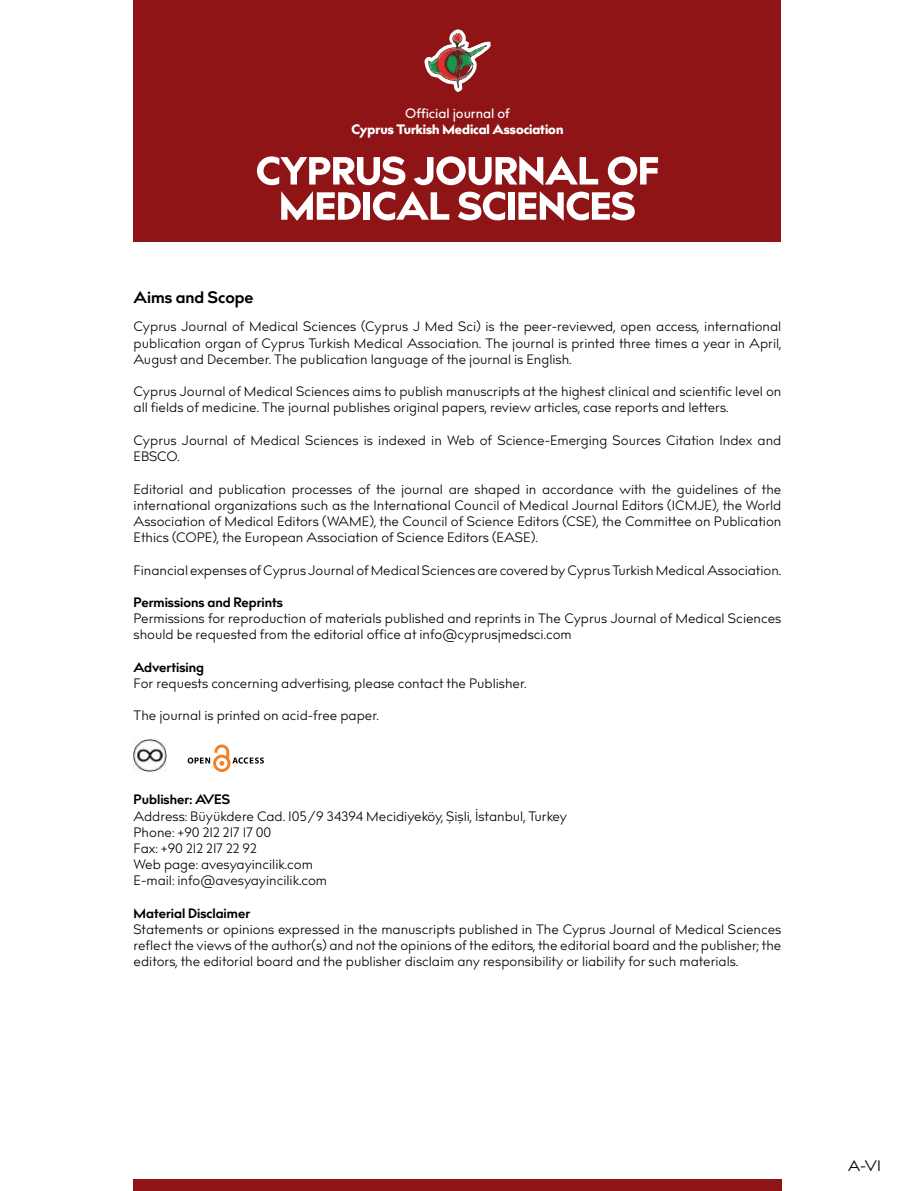
<style>
.page{position:relative;width:915px;height:1191px;background:#fff}
.page>*{position:absolute;margin:0;border:0;box-sizing:border-box;transform-origin:0 0}
.t1{font:700 16.5px "billcorporatenarrow";color:#000}
.t2{font:15px "billcorporatenarrow";color:#000}
.t3{font:13.5px/16.2px "billcorporatenarrow";color:#000}
.t4{font:700 13.5px "billcorporatenarrow";color:#000}
.t5{font:13.5px "billcorporatenarrow super";color:#fff}
.t6{font:500 13.5px "billcorporatenarrow";color:#fff}
</style>
<div class="page">
<img style="left:133px;top:739px;width:33px;height:33px">
<svg style="left:187px;top:744px;width:77px;height:28px"></svg>
<div style="left:133px;top:1179px;width:648px;height:12px;background:#8e1416"></div>
<div style="left:133px;top:0;width:648px;height:241px;background:#8e1416"></div>
<svg style="left:257px;top:30px;width:400px;height:212px"></svg>
<p class="t6" style="left:405px;top:103px;width:106px">Official journal of</p>
<p class="t5" style="left:351px;top:119px;width:213px">Cyprus Turkish Medical Association</p>
<p class="t1" style="left:133px;top:285px;width:121px">Aims and Scope</p>
<p class="t3" style="left:133px;top:319px;width:649px;text-align:justify">Cyprus Journal of Medical Sciences (Cyprus J Med Sci) is the peer-reviewed, open access, international publication organ of Cyprus Turkish Medical Association. The journal is printed three times a year in April, August and December. The publication language of the journal is English.</p>
<p class="t3" style="left:133px;top:384px;width:649px">Cyprus Journal of Medical Sciences aims to publish manuscripts at the highest clinical and scientific level on all fields of medicine. The journal publishes original papers, review articles, case reports and letters.</p>
<p class="t3" style="left:133px;top:432px;width:649px">Cyprus Journal of Medical Sciences is indexed in Web of Science-Emerging Sources Citation Index and<br>EBSCO.</p>
<p class="t3" style="left:133px;top:481px;width:649px;text-align:justify">Editorial and publication processes of the journal are shaped in accordance with the guidelines of the international organizations such as the International Council of Medical Journal Editors (ICMJE), the World Association of Medical Editors (WAME), the Council of Science Editors (CSE), the Committee on Publication Ethics (COPE), the European Association of Science Editors (EASE).</p>
<p class="t3" style="left:133px;top:562px;width:649px">Financial expenses of Cyprus Journal of Medical Sciences are covered by Cyprus Turkish Medical Association.</p>
<p class="t4" style="left:133px;top:592px;width:151px">Permissions and Reprints</p>
<p class="t3" style="left:133px;top:611px;width:649px">Permissions for reproduction of materials published and reprints in The Cyprus Journal of Medical Sciences should be requested from the editorial office at info@cyprusjmedsci.com</p>
<p class="t4" style="left:133px;top:657px;width:72px">Advertising</p>
<p class="t3" style="left:133px;top:675px;width:394px">For requests concerning advertising, please contact the Publisher.</p>
<p class="t3" style="left:133px;top:708px;width:247px">The journal is printed on acid-free paper.</p>
<p class="t4" style="left:133px;top:790px;width:98px">Publisher: AVES</p>
<p class="t3" style="left:133px;top:808px;width:434px">Address: Büyükdere Cad. 105/9 34394 Mecidiyeköy, Şişli, İstanbul, Turkey Phone: +90 212 217 17 00<br>Fax: +90 212 217 22 92<br>Web page: avesyayincilik.com<br>E-mail: info@avesyayincilik.com</p>
<p class="t4" style="left:133px;top:903px;width:118px">Material Disclaimer</p>
<p class="t3" style="left:133px;top:921px;width:649px;text-align:justify">Statements or opinions expressed in the manuscripts published in The Cyprus Journal of Medical Sciences reflect the views of the author(s) and not the opinions of the editors, the editorial board and the publisher; the editors, the editorial board and the publisher disclaim any responsibility or liability for such materials.</p>
<p class="t2" style="left:847px;top:1155px;width:34px">A-VI</p>
</div>
